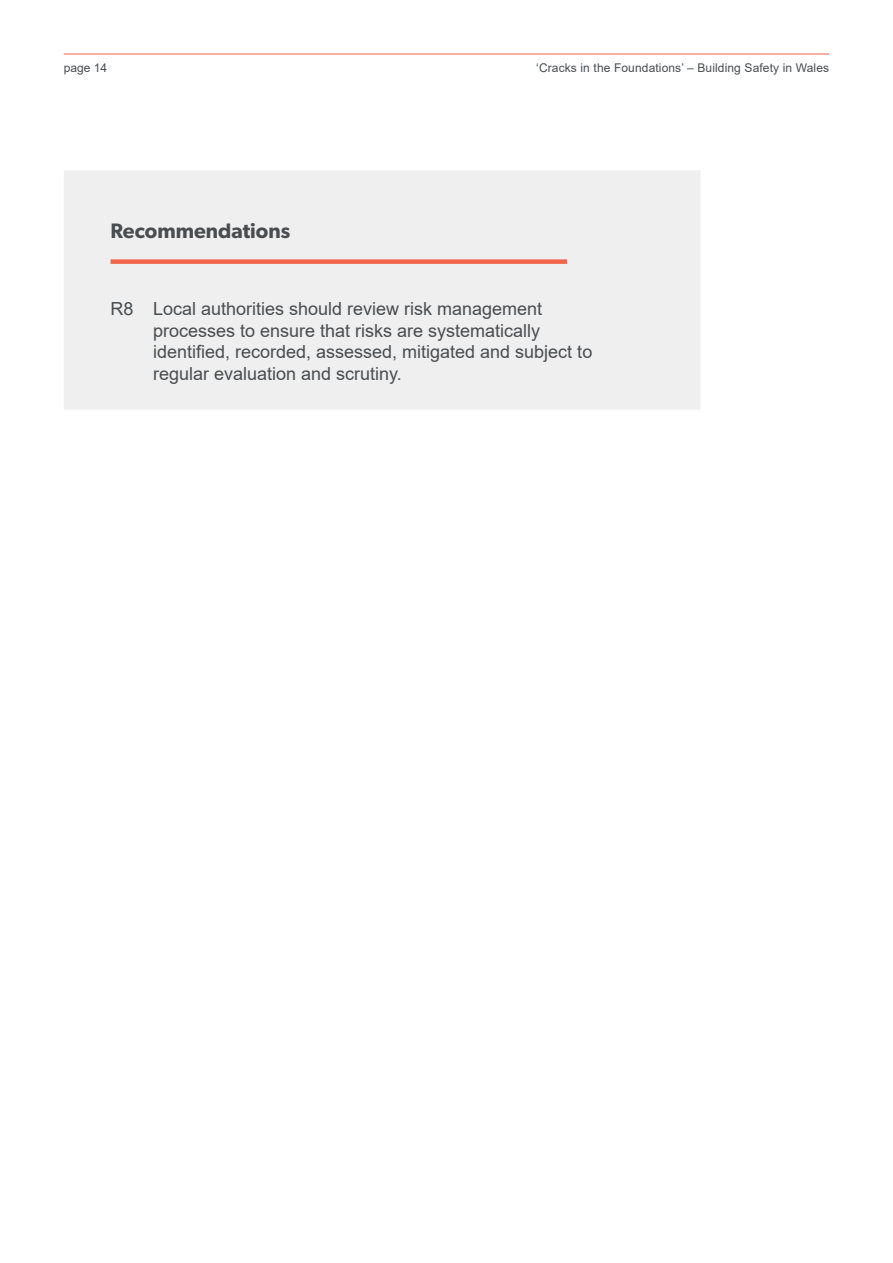
<style>
.page{position:relative;width:893px;height:1263px;background:#fff}
.page>*{position:absolute;margin:0;border:0;box-sizing:border-box;transform-origin:0 0}
.Recommendation_orange_underline{font:600 21px "Gibson";color:#494d50}
.R1{font:18px/21.6px "Arial";color:#494d50}
.t1{font:12px "Arial";letter-spacing:.01em;color:#494d50}
</style>
<div class="page">
<hr style="left:64px;top:54px;width:765px;height:1px;background:#f16449">
<div style="left:64px;top:170px;width:636px;height:239px;background:#f0efef"></div>
<div style="left:111px;top:259px;width:456px;height:5px;background:#f16449"></div>
<p class="t1" style="left:64px;top:59px;width:45px">page 14</p>
<p class="t1" style="left:536px;top:59px;width:294px">‘Cracks in the Foundations’ – Building Safety in Wales</p>
<p class="Recommendation_orange_underline" style="left:111px;top:218px;width:181px">Recommendations</p>
<p class="R1" style="left:153px;top:298px;width:441px;text-indent:-43px">R8 Local authorities should review risk management processes to ensure that risks are systematically identified, recorded, assessed, mitigated and subject to regular evaluation and scrutiny.</p>
</div>
